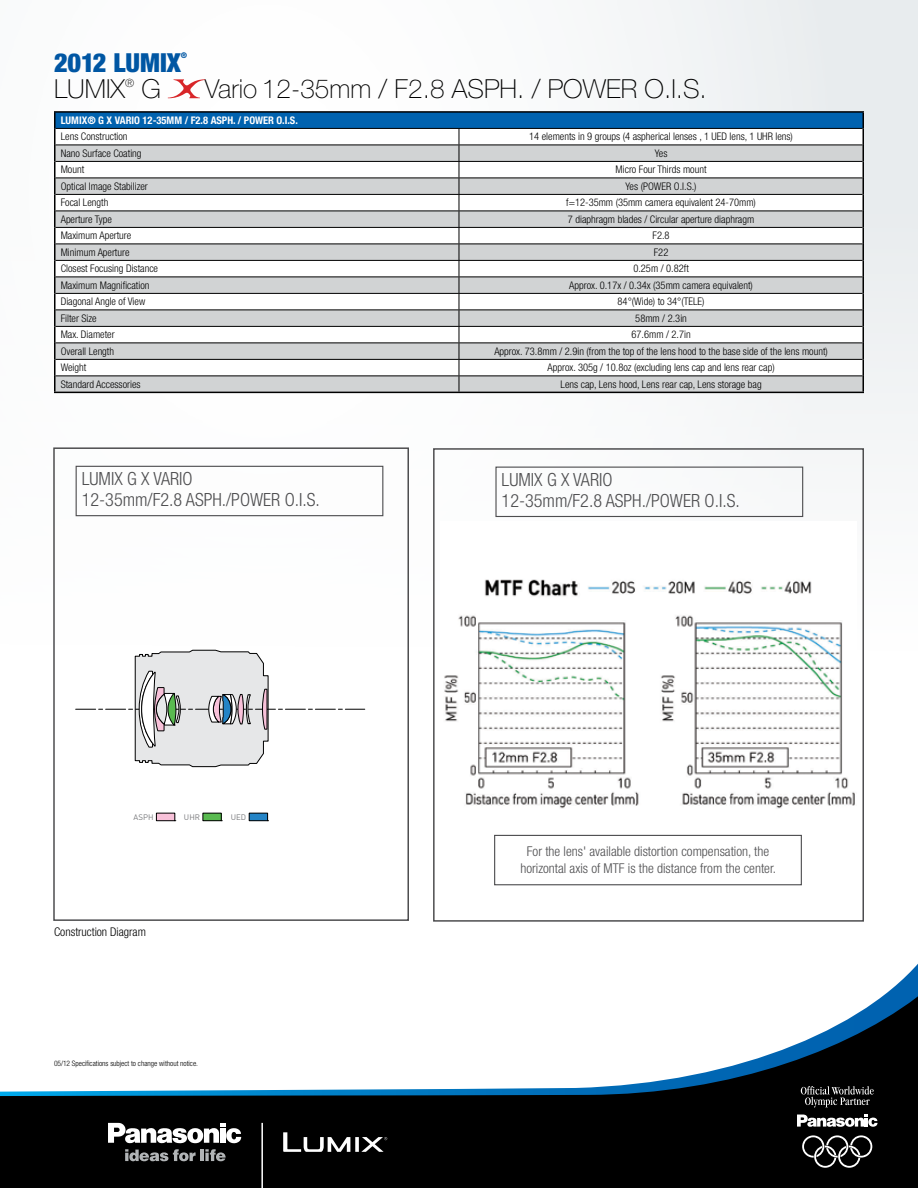
<style>
.page{position:relative;width:918px;height:1188px;background:#fff}
.page>*{position:absolute;margin:0;border:0;box-sizing:border-box;transform-origin:0 0}
.t1{font:100 26.25px "Helvetica Neue LT Std";color:#000}
.t2{font:900 condensed 26.25px "Helvetica Neue LT Std";color:#0056a3}
.t3{font:300 condensed 18.15px/20.7px "Helvetica Neue LT Std";color:#4d4d4f}
.t4{font:14.85px/20.1px "DIN";color:#000}
.t5{font:300 condensed 13.5px/16.5px "Helvetica Neue LT Std";color:#4d4d4f;text-align:center}
.t6{font:300 condensed 12px "Helvetica Neue LT Std";color:#000}
.t7{font:100 11.4px "Helvetica Neue LT Std";color:#000}
.t8{font:300 condensed 10.5px "Helvetica Neue LT Std";color:#000}
.t9{font:700 condensed 10.5px "Helvetica Neue LT Std";color:#fff}
.t10{font:7.95px "DIN";color:#77787b}
.t11{font:900 condensed 7.8px "Helvetica Neue LT Std";color:#0056a3}
.t12{font:300 condensed 7.5px "Helvetica Neue LT Std";color:#000}
</style>
<div class="page">
<svg style="left:0;top:986px;width:918px;height:202px"></svg>
<svg style="left:797px;top:1115px;width:81px;height:12px"></svg>
<svg style="left:801px;top:1086px;width:73px;height:21px;background:#373737"></svg>
<svg style="left:802px;top:1135px;width:70px;height:33px;background:#3c3c3c"></svg>
<hr style="left:261px;top:1123px;width:2px;height:65px;background:#fff">
<svg style="left:283px;top:1132px;width:104px;height:20px"></svg>
<svg style="left:108px;top:1123px;width:133px;height:20px"></svg>
<svg style="left:125px;top:1149px;width:101px;height:12px"></svg>
<div style="left:433px;top:448px;width:431px;height:474px;border:2px solid #4d4d4f"></div>
<div style="left:53px;top:447px;width:356px;height:474px;border:2px solid #4d4d4f"></div>
<svg style="left:168px;top:79px;width:36px;height:19px"></svg>
<svg style="left:75px;top:649px;width:291px;height:173px"></svg>
<img style="left:443px;top:579px;width:413px;height:230px">
<div style="left:76px;top:466px;width:307px;height:50px;border:1px solid #4d4d4f"></div>
<div style="left:495px;top:467px;width:308px;height:50px;border:1px solid #4d4d4f"></div>
<div style="left:494px;top:835px;width:308px;height:50px;border:1px solid #4d4d4f"></div>
<div style="left:55px;top:112px;width:808px;height:16px;background:#0062af"></div>
<svg style="left:56px;top:129px;width:806px;height:16px"></svg>
<svg style="left:56px;top:146px;width:806px;height:246px;fill:#d1d3d4"></svg>
<hr style="left:54px;top:392px;width:405px;height:1px;background:#000">
<hr style="left:459px;top:392px;width:405px;height:1px;background:#000">
<hr style="left:56px;top:145px;width:403px;height:1px;background:#000">
<hr style="left:459px;top:145px;width:403px;height:1px;background:#000">
<hr style="left:56px;top:161px;width:403px;height:1px;background:#000">
<hr style="left:459px;top:161px;width:403px;height:1px;background:#000">
<hr style="left:56px;top:178px;width:403px;height:1px;background:#000">
<hr style="left:459px;top:178px;width:403px;height:1px;background:#000">
<hr style="left:56px;top:194px;width:403px;height:1px;background:#000">
<hr style="left:459px;top:194px;width:403px;height:1px;background:#000">
<hr style="left:56px;top:211px;width:403px;height:1px;background:#000">
<hr style="left:459px;top:211px;width:403px;height:1px;background:#000">
<hr style="left:56px;top:227px;width:403px;height:1px;background:#000">
<hr style="left:459px;top:227px;width:403px;height:1px;background:#000">
<hr style="left:56px;top:244px;width:403px;height:1px;background:#000">
<hr style="left:459px;top:244px;width:403px;height:1px;background:#000">
<hr style="left:56px;top:260px;width:403px;height:1px;background:#000">
<hr style="left:459px;top:260px;width:403px;height:1px;background:#000">
<hr style="left:56px;top:277px;width:403px;height:1px;background:#000">
<hr style="left:459px;top:277px;width:403px;height:1px;background:#000">
<hr style="left:56px;top:293px;width:403px;height:1px;background:#000">
<hr style="left:459px;top:293px;width:403px;height:1px;background:#000">
<hr style="left:56px;top:310px;width:403px;height:1px;background:#000">
<hr style="left:459px;top:310px;width:403px;height:1px;background:#000">
<hr style="left:56px;top:326px;width:403px;height:1px;background:#000">
<hr style="left:459px;top:326px;width:403px;height:1px;background:#000">
<hr style="left:56px;top:343px;width:403px;height:1px;background:#000">
<hr style="left:459px;top:343px;width:403px;height:1px;background:#000">
<hr style="left:56px;top:359px;width:403px;height:1px;background:#000">
<hr style="left:459px;top:359px;width:403px;height:1px;background:#000">
<hr style="left:56px;top:376px;width:403px;height:1px;background:#000">
<hr style="left:459px;top:376px;width:403px;height:1px;background:#000">
<svg style="left:459px;top:129px;width:1px;height:263px"></svg>
<hr style="left:54px;top:111px;width:405px;height:2px;background:#000">
<svg style="left:54px;top:113px;width:2px;height:279px"></svg>
<hr style="left:459px;top:111px;width:405px;height:2px;background:#000">
<svg style="left:862px;top:113px;width:2px;height:279px"></svg>
<hr style="left:56px;top:128px;width:403px;height:1px;background:#000">
<hr style="left:459px;top:128px;width:403px;height:1px;background:#000">
<h1 class="t2" style="left:54px;top:46px;width:128px">2012 LUmix</h1>
<p class="t11" style="left:181px;top:51px;width:8px">®</p>
<h1 class="t1" style="left:54px;top:74px;width:73px">LUMIX</h1>
<p class="t7" style="left:125px;top:77px;width:11px">®</p>
<h1 class="t1" style="left:141px;top:74px;width:21px">G</h1>
<h1 class="t1" style="left:205px;top:74px;width:504px">Vario 12-35mm / F2.8 Asph. / Power O.I.S.</h1>
<p class="t9" style="left:61px;top:114px;width:239px">LUMIX® G X VARIO 12-35MM / F2.8 ASPH. / POWER O.I.S.</p>
<p class="t8" style="left:61px;top:131px;width:68px">Lens Construction</p>
<p class="t8" style="left:529px;top:131px;width:265px">14 elements in 9 groups (4 aspherical lenses , 1 UED lens, 1 UHR lens)</p>
<p class="t8" style="left:61px;top:147px;width:82px">Nano Surface Coating</p>
<p class="t8" style="left:655px;top:147px;width:14px">Yes</p>
<p class="t8" style="left:61px;top:164px;width:25px">Mount</p>
<p class="t8" style="left:616px;top:164px;width:92px">Micro Four Thirds mount</p>
<p class="t8" style="left:61px;top:180px;width:89px">Optical Image Stabilizer</p>
<p class="t8" style="left:626px;top:180px;width:73px">Yes (POWER O.I.S.)</p>
<p class="t8" style="left:61px;top:197px;width:49px">Focal Length</p>
<p class="t8" style="left:566px;top:197px;width:191px">f=12-35mm (35mm camera equivalent 24-70mm)</p>
<p class="t8" style="left:61px;top:213px;width:53px">Aperture Type</p>
<p class="t8" style="left:568px;top:213px;width:188px">7 diaphragm blades / Circular aperture diaphragm</p>
<p class="t8" style="left:61px;top:230px;width:72px">Maximum Aperture</p>
<p class="t8" style="left:653px;top:230px;width:19px">F2.8</p>
<p class="t8" style="left:61px;top:246px;width:70px">Minimum Aperture</p>
<p class="t8" style="left:654px;top:246px;width:16px">F22</p>
<p class="t8" style="left:61px;top:263px;width:99px">Closest Focusing Distance</p>
<p class="t8" style="left:633px;top:263px;width:57px">0.25m / 0.82ft</p>
<p class="t8" style="left:61px;top:279px;width:90px">Maximum Magnification</p>
<p class="t8" style="left:569px;top:279px;width:185px">Approx. 0.17x / 0.34x (35mm camera equivalent)</p>
<p class="t8" style="left:61px;top:296px;width:86px">Diagonal Angle of View</p>
<p class="t8" style="left:618px;top:296px;width:89px">84°(Wide) to 34°(TELE)</p>
<p class="t8" style="left:61px;top:312px;width:37px">Filter Size</p>
<p class="t8" style="left:635px;top:312px;width:53px">58mm / 2.3in</p>
<p class="t8" style="left:61px;top:329px;width:55px">Max. Diameter</p>
<p class="t8" style="left:632px;top:329px;width:61px">67.6mm / 2.7in</p>
<p class="t8" style="left:61px;top:345px;width:55px">Overall Length</p>
<p class="t8" style="left:494px;top:345px;width:335px">Approx. 73.8mm / 2.9in (from the top of the lens hood to the base side of the lens mount)</p>
<p class="t8" style="left:61px;top:362px;width:27px">Weight</p>
<p class="t8" style="left:548px;top:362px;width:229px">Approx. 305g / 10.8oz (excluding lens cap and lens rear cap)</p>
<p class="t8" style="left:61px;top:378px;width:81px">Standard Accessories</p>
<p class="t8" style="left:561px;top:378px;width:203px">Lens cap, Lens hood, Lens rear cap, Lens storage bag</p>
<h2 class="t3" style="left:82px;top:469px;width:240px">LUMIX G X VARIO<br>12-35mm/F2.8 ASPH./POWER O.I.S.</h2>
<h2 class="t3" style="left:502px;top:469px;width:240px">LUMIX G X VARIO<br>12-35mm/F2.8 ASPH./POWER O.I.S.</h2>
<h3 class="t4" style="left:77px;top:472px;width:238px">LUMIX G X VARIO<br>12-35mm/F2.8 ASPH./POWER O.I.S.</h3>
<p class="t10" style="left:134px;top:812px;width:22px">ASPH</p>
<p class="t10" style="left:184px;top:812px;width:18px">UHR</p>
<p class="t10" style="left:231px;top:812px;width:17px">UED</p>
<p class="t6" style="left:54px;top:925px;width:93px">Construction Diagram</p>
<p class="t12" style="left:54px;top:1059px;width:146px">05/12 Specifications subject to change without notice.</p>
<p class="t5" style="left:520px;top:843px;width:257px">For the lens' available distortion compensation, the horizontal axis of MTF is the distance from the center.</p>
</div>
